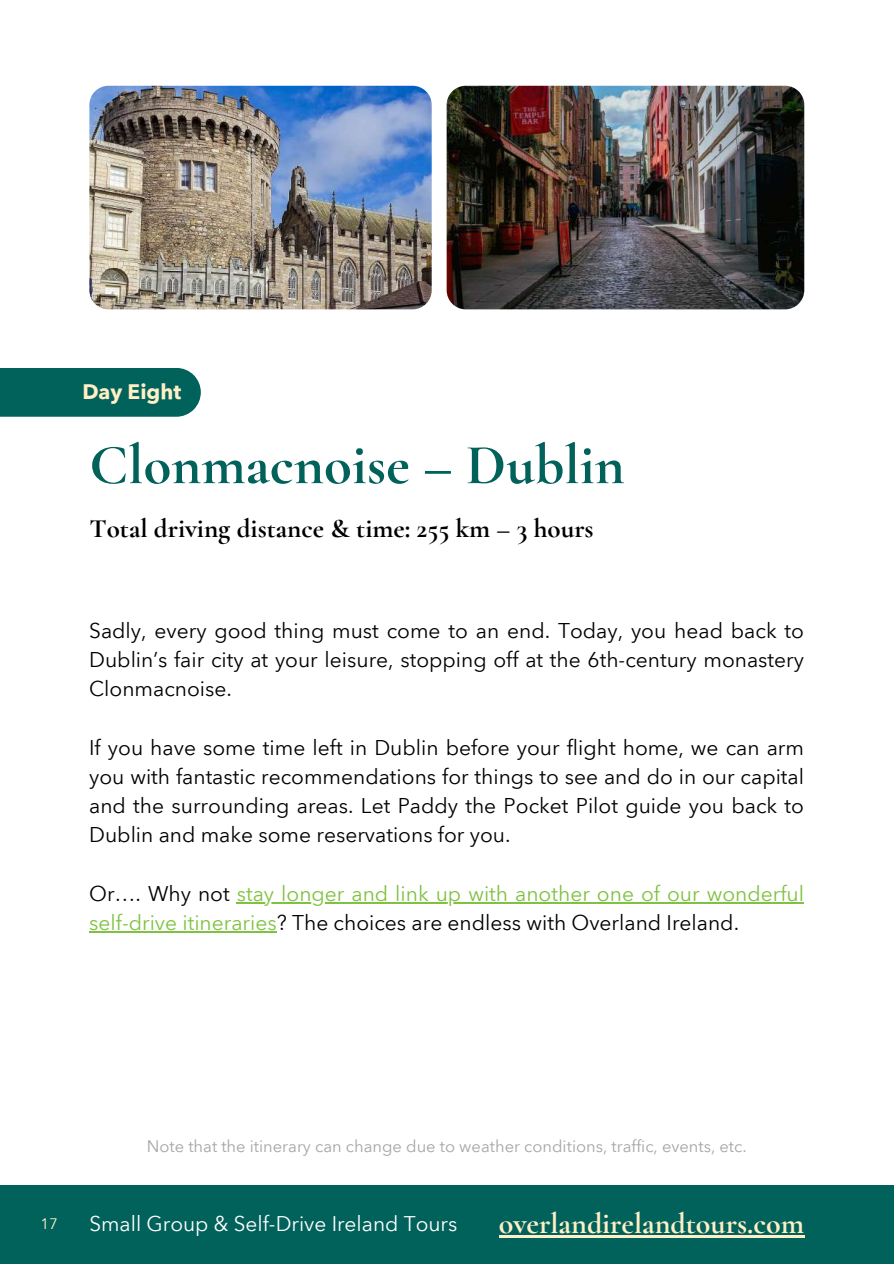
<style>
.page{position:relative;width:894px;height:1264px;background:#fff}
.page>*{position:absolute;margin:0;border:0;box-sizing:border-box;transform-origin:0 0}
.t1{font:700 57px "Cormorant Garamond";color:#00625b}
.t2{font:700 30px "Cormorant Garamond";color:#ffeec6}
.t3{font:700 27px "Cormorant Garamond";color:#000}
.t4{font:21px/29.2px "Avenir Next Arabic";color:#000;text-align:justify}
.t5{font:21px/29.2px "Avenir Next Arabic";color:#7fc241}
.t6{font:700 21px "Avenir Next Arabic";color:#ffeec6}
.t7{font:20.85px "Avenir Next Arabic";color:#fff}
.t8{font:16.5px "Avenir Next Arabic";color:#a6a6a6}
.t9{font:15px "Avenir Next Arabic";color:#ffeec6}
.s1{color:#000}
</style>
<div class="page">
<hr style="left:237px;top:902px;width:566px;height:1px;background:#7fc241">
<hr style="left:89px;top:931px;width:188px;height:1px;background:#7fc241">
<div style="left:0;top:1184px;width:893px;height:79px;background:#00625b"></div>
<hr style="left:498px;top:1235px;width:306px;height:2px;background:#ffeec6">
<div style="left:0;top:368px;width:201px;height:49px;background:#00625b"></div>
<img style="left:89px;top:86px;width:342px;height:223px;border-radius:19px">
<img style="left:446px;top:86px;width:357px;height:223px;border-radius:19px">
<p class="t6" style="left:82px;top:379px;width:100px">Day Eight</p>
<h1 class="t1" style="left:89px;top:430px;width:536px">Clonmacnoise – Dublin</h1>
<p class="t3" style="left:89px;top:512px;width:505px">Total driving distance &amp; time: 255 km – 3 hours</p>
<p class="t4" style="left:89px;top:615px;width:716px">Sadly, every good thing must come to an end. Today, you head back to Dublin’s fair city at your leisure, stopping off at the 6th-century monastery Clonmacnoise.</p>
<p class="t4" style="left:89px;top:732px;width:716px">If you have some time left in Dublin before your flight home, we can arm you with fantastic recommendations for things to see and do in our capital and the surrounding areas. Let Paddy the Pocket Pilot guide you back to Dublin and make some reservations for you.</p>
<p class="t5" style="left:89px;top:879px;width:716px"><span class="s1">Or…. Why not</span> stay longer and link up with another one of our wonderful self-drive itineraries<span class="s1">? The choices are endless with Overland Ireland.</span></p>
<p class="t8" style="left:147px;top:1136px;width:601px">Note that the itinerary can change due to weather conditions, traffic, events, etc.</p>
<p class="t9" style="left:40px;top:1214px;width:19px">17</p>
<p class="t7" style="left:89px;top:1211px;width:369px">Small Group &amp; Self-Drive Ireland Tours</p>
<h2 class="t2" style="left:498px;top:1205px;width:307px">overlandirelandtours.com</h2>
</div>
